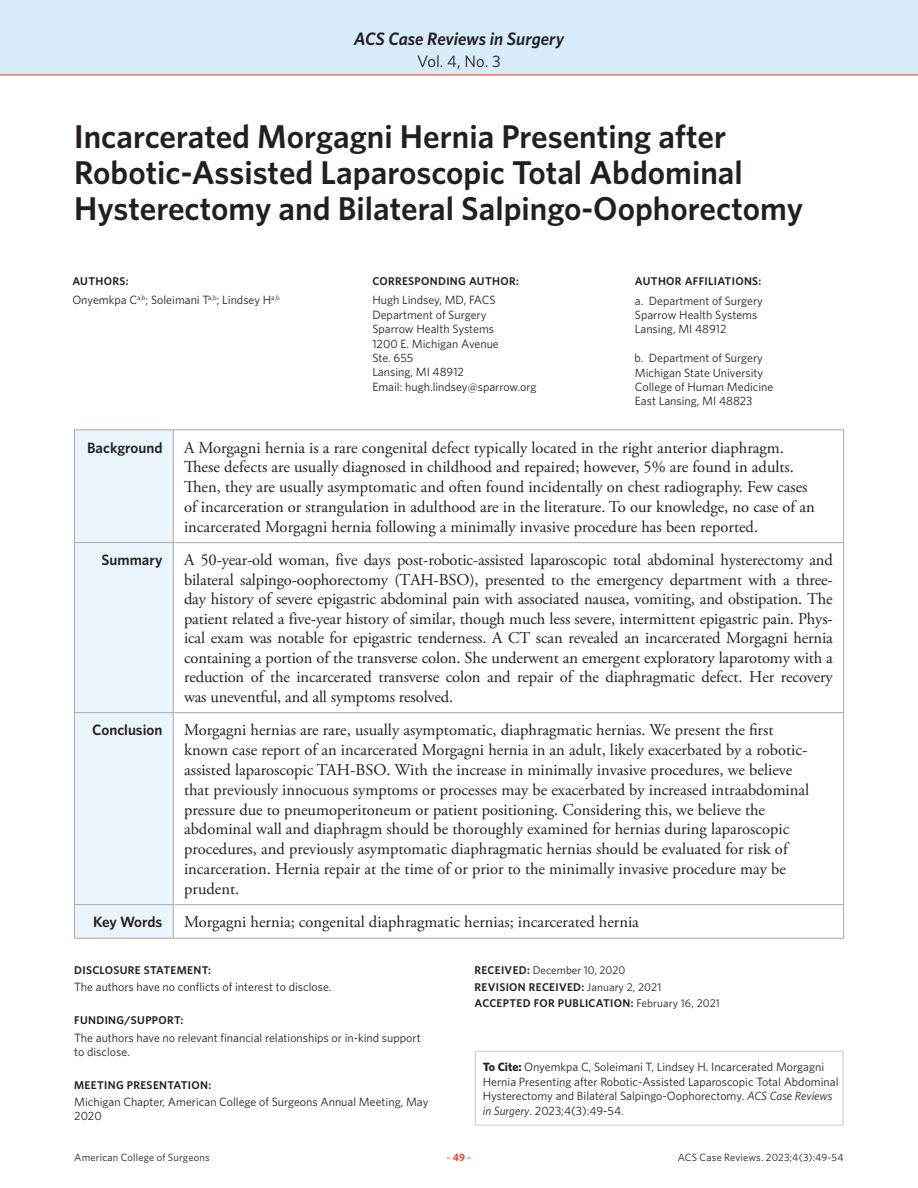
<style>
.page{position:relative;width:918px;height:1188px;background:#fff}
.page>*{position:absolute;margin:0;border:0;box-sizing:border-box;transform-origin:0 0}
.Article_Title{font:600 33px/36px "Whitney";color:#231f20}
.t1{font:italic 600 18px "Whitney";letter-spacing:-.005em;color:#231f20}
.Chart_Body{font:16.5px/19.8px "Adobe Garamond Pro";color:#231f20}
.Article_Body_no_indent{font:16.5px/19.5px "Adobe Garamond Pro";letter-spacing:-.01em;color:#231f20;text-align:justify}
.t2{font:16.5px "Whitney";color:#231f20}
.Chart_Head{font:600 15px "Whitney";color:#231f20}
.Authors_Body{font:12px/14.4px "Whitney";color:#231f20}
.Article_Body_no_indent-2{font:12px/14.4px "Whitney";color:#231f20}
.Authors_Head{font:600 11.25px "Whitney";letter-spacing:.03em;color:#231f20}
.Authors_Head-2{font:11.25px "Whitney";color:#231f20}
.t3{font:10.5px "Whitney";letter-spacing:.015em;color:#231f20}
.t4{font:10.5px "Whitney";color:#ee2e22}
.s1{font-weight:600}
.s2{font-weight:400}
.s3{font-weight:700}
.s4{font-style:italic}
</style>
<div class="page">
<div style="left:0;top:0;width:918px;height:75px;background:#d7ebf8"></div>
<hr style="left:0;top:75px;width:918px;height:1px;background:#ee2e22">
<div style="left:75px;top:431px;width:98px;height:507px;background:#eaf5fb"></div>
<hr style="left:74px;top:430px;width:99px;height:1px;background:#a9a8aa">
<hr style="left:74px;top:430px;width:1px;height:112px;background:#a9a8aa">
<hr style="left:173px;top:430px;width:671px;height:1px;background:#a9a8aa">
<hr style="left:173px;top:430px;width:1px;height:112px;background:#a9a8aa">
<hr style="left:843px;top:430px;width:1px;height:112px;background:#a9a8aa">
<hr style="left:74px;top:542px;width:99px;height:1px;background:#a9a8aa">
<hr style="left:74px;top:543px;width:1px;height:169px;background:#a9a8aa">
<hr style="left:173px;top:542px;width:671px;height:1px;background:#a9a8aa">
<hr style="left:173px;top:543px;width:1px;height:169px;background:#a9a8aa">
<hr style="left:843px;top:543px;width:1px;height:169px;background:#a9a8aa">
<hr style="left:74px;top:712px;width:99px;height:1px;background:#a9a8aa">
<hr style="left:74px;top:713px;width:1px;height:191px;background:#a9a8aa">
<hr style="left:173px;top:712px;width:671px;height:1px;background:#a9a8aa">
<hr style="left:173px;top:713px;width:1px;height:191px;background:#a9a8aa">
<hr style="left:843px;top:713px;width:1px;height:191px;background:#a9a8aa">
<hr style="left:74px;top:904px;width:99px;height:1px;background:#a9a8aa">
<hr style="left:74px;top:905px;width:1px;height:33px;background:#a9a8aa">
<hr style="left:173px;top:904px;width:671px;height:1px;background:#a9a8aa">
<hr style="left:173px;top:905px;width:1px;height:33px;background:#a9a8aa">
<hr style="left:843px;top:905px;width:1px;height:33px;background:#a9a8aa">
<hr style="left:74px;top:938px;width:99px;height:1px;background:#a9a8aa">
<hr style="left:173px;top:938px;width:671px;height:1px;background:#a9a8aa">
<div style="left:475px;top:1051px;width:369px;height:75px;border:2px solid #dcd8d7"></div>
<p class="t1" style="left:354px;top:26px;width:212px">ACS Case Reviews in Surgery</p>
<p class="t2" style="left:417px;top:50px;width:85px">Vol. 4, No. 3</p>
<p class="Article_Title" style="left:74px;top:118px;width:730px">Incarcerated Morgagni Hernia Presenting after<br>Robotic-Assisted Laparoscopic Total Abdominal<br>Hysterectomy and Bilateral Salpingo-Oophorectomy</p>
<p class="Authors_Head" style="left:72px;top:274px;width:58px">AUTHORS:</p>
<p class="Authors_Head" style="left:372px;top:274px;width:148px">CORRESPONDING AUTHOR:</p>
<p class="Authors_Head" style="left:635px;top:274px;width:128px">AUTHOR AFFILIATIONS:</p>
<p class="Authors_Body" style="left:72px;top:293px;width:209px">Onyemkpa C<sup>a,b</sup>; Soleimani T<sup>a,b</sup>; Lindsey H<sup>a,b</sup></p>
<p class="Authors_Body" style="left:372px;top:293px;width:125px">Hugh Lindsey, MD, FACS</p>
<p class="Authors_Body" style="left:372px;top:307px;width:116px">Department of Surgery</p>
<p class="Authors_Body" style="left:372px;top:322px;width:123px">Sparrow Health Systems</p>
<p class="Authors_Body" style="left:372px;top:336px;width:128px">1200 E. Michigan Avenue</p>
<p class="Authors_Body" style="left:372px;top:350px;width:42px">Ste. 655</p>
<p class="Authors_Body" style="left:372px;top:365px;width:93px">Lansing, MI 48912</p>
<p class="Authors_Body" style="left:372px;top:379px;width:166px">Email: hugh.lindsey@sparrow.org</p>
<p class="Authors_Body" style="left:635px;top:293px;width:130px">a. Department of Surgery<br>Sparrow Health Systems<br>Lansing, MI 48912</p>
<p class="Authors_Body" style="left:634px;top:351px;width:141px">b. Department of Surgery<br>Michigan State University<br>College of Human Medicine<br>East Lansing, MI 48823</p>
<p class="Chart_Head" style="left:87px;top:437px;width:77px">Background</p>
<p class="Chart_Body" style="left:184px;top:438px;width:632px">A Morgagni hernia is a rare congenital defect typically located in the right anterior diaphragm.<br>These defects are usually diagnosed in childhood and repaired; however, 5% are found in adults.<br>Then, they are usually asymptomatic and often found incidentally on chest radiography. Few cases of incarceration or strangulation in adulthood are in the literature. To our knowledge, no case of an incarcerated Morgagni hernia following a minimally invasive procedure has been reported.</p>
<p class="Chart_Head" style="left:102px;top:550px;width:62px">Summary</p>
<p class="Article_Body_no_indent" style="left:184px;top:551px;width:650px">A 50-year-old woman, five days post-robotic-assisted laparoscopic total abdominal hysterectomy and bilateral salpingo-oophorectomy (TAH-BSO), presented to the emergency department with a three&shy;day history of severe epigastric abdominal pain with associated nausea, vomiting, and obstipation. The patient related a five-year history of similar, though much less severe, intermittent epigastric pain. Phys&shy;ical exam was notable for epigastric tenderness. A CT scan revealed an incarcerated Morgagni hernia containing a portion of the transverse colon. She underwent an emergent exploratory laparotomy with a reduction of the incarcerated transverse colon and repair of the diaphragmatic defect. Her recovery was uneventful, and all symptoms resolved.</p>
<p class="Chart_Head" style="left:92px;top:720px;width:72px">Conclusion</p>
<p class="Chart_Body" style="left:184px;top:721px;width:627px">Morgagni hernias are rare, usually asymptomatic, diaphragmatic hernias. We present the first known case report of an incarcerated Morgagni hernia in an adult, likely exacerbated by a robotic&shy;assisted laparoscopic TAH-BSO. With the increase in minimally invasive procedures, we believe that previously innocuous symptoms or processes may be exacerbated by increased intraabdominal pressure due to pneumoperitoneum or patient positioning. Considering this, we believe the abdominal wall and diaphragm should be thoroughly examined for hernias during laparoscopic procedures, and previously asymptomatic diaphragmatic hernias should be evaluated for risk of incarceration. Hernia repair at the time of or prior to the minimally invasive procedure may be prudent.</p>
<p class="Chart_Head" style="left:93px;top:912px;width:71px">Key Words</p>
<p class="Chart_Body" style="left:184px;top:913px;width:456px">Morgagni hernia; congenital diaphragmatic hernias; incarcerated hernia</p>
<p class="Authors_Head" style="left:74px;top:963px;width:138px">DISCLOSURE STATEMENT:</p>
<p class="Authors_Body" style="left:74px;top:980px;width:259px">The authors have no conflicts of interest to disclose.</p>
<p class="Authors_Head" style="left:74px;top:1013px;width:111px">FUNDING/SUPPORT:</p>
<p class="Article_Body_no_indent-2" style="left:74px;top:1030px;width:348px">The authors have no relevant financial relationships or in-kind support to disclose.</p>
<p class="Authors_Head" style="left:74px;top:1078px;width:139px">MEETING PRESENTATION:</p>
<p class="Article_Body_no_indent-2" style="left:74px;top:1094px;width:356px">Michigan Chapter, American College of Surgeons Annual Meeting, May<br>2020</p>
<p class="Authors_Head-2" style="left:475px;top:963px;width:152px"><span class="s1">RECEIVED:</span> December 10, 2020</p>
<p class="Authors_Head" style="left:475px;top:979px;width:188px">REVISION RECEIVED: <span class="s2">January 2, 2021</span></p>
<p class="Authors_Head" style="left:475px;top:995px;width:247px">ACCEPTED FOR PUBLICATION: <span class="s2">February 16, 2021</span></p>
<p class="Authors_Body" style="left:483px;top:1060px;width:357px"><span class="s3">To Cite:</span> Onyemkpa C, Soleimani T, Lindsey H. Incarcerated Morgagni<br>Hernia Presenting after Robotic-Assisted Laparoscopic Total Abdominal<br>Hysterectomy and Bilateral Salpingo-Oophorectomy. <span class="s4">ACS Case Reviews</span></p>
<p class="Authors_Body" style="left:483px;top:1103px;width:143px"><span class="s4">in Surgery</span>. 2023;4(3):49-54.</p>
<p class="t3" style="left:74px;top:1150px;width:137px">American College of Surgeons</p>
<p class="t4" style="left:446px;top:1150px;width:27px">–<span class="s1">49</span>–</p>
<p class="t3" style="left:678px;top:1150px;width:168px">ACS Case Reviews. 2023;4(3):49-54</p>
</div>
